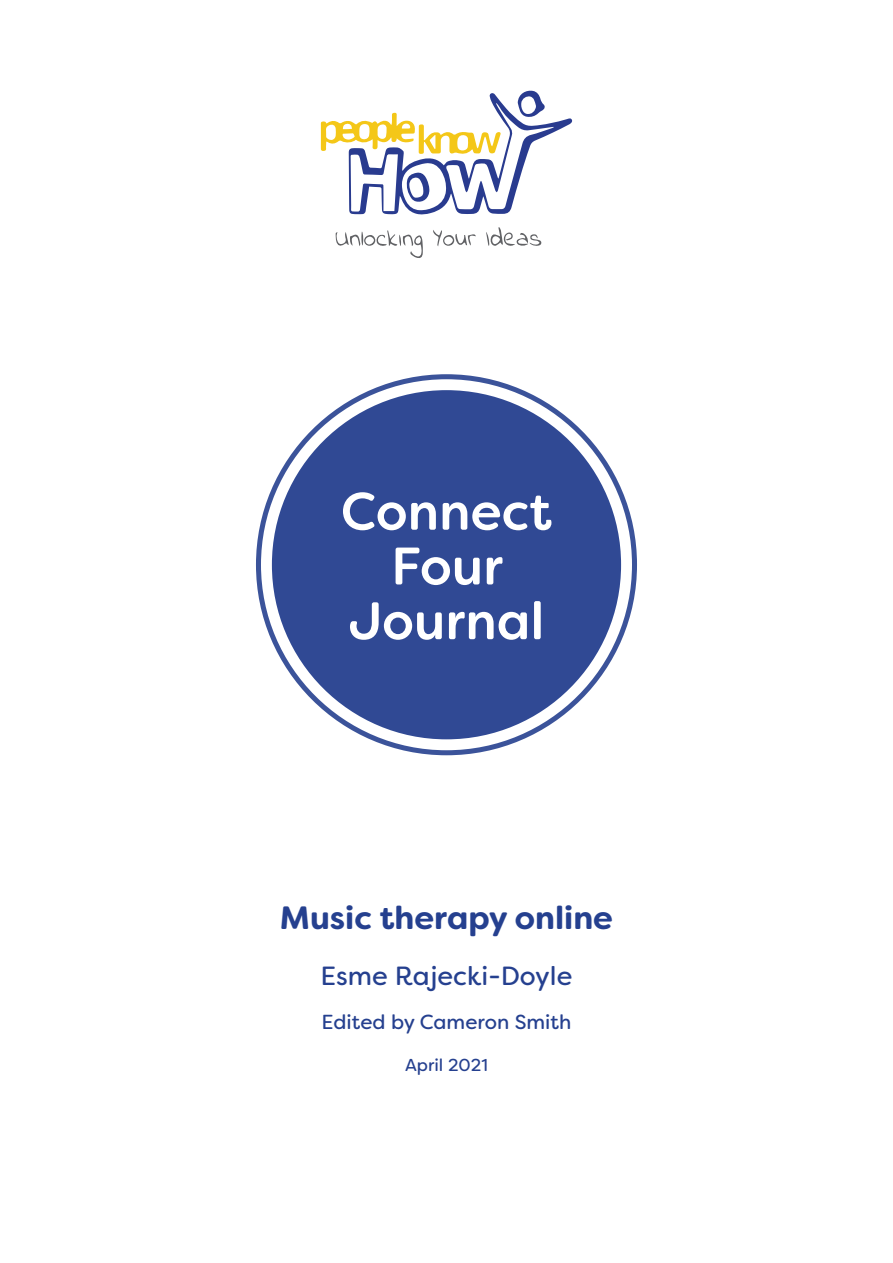
<style>
.page{position:relative;width:893px;height:1263px;background:#fff}
.page>*{position:absolute;margin:0;border:0;box-sizing:border-box;transform-origin:0 0}
.t1{font:500 52.8px/54.8px "Filson Soft";color:#fff;text-align:center}
.t2{font:700 32.25px "Filson Soft";color:#25408f}
.t3{font:26.25px "Filson Soft";color:#25408f}
.t4{font:20.25px "Filson Soft";color:#25408f}
.t5{font:17.25px "Filson Soft";color:#25408f}
</style>
<div class="page">
<svg style="left:433px;top:230px;width:43px;height:16px"></svg>
<svg style="left:486px;top:227px;width:56px;height:19px"></svg>
<svg style="left:336px;top:230px;width:87px;height:28px"></svg>
<svg style="left:321px;top:91px;width:251px;height:124px"></svg>
<div style="left:272px;top:390px;width:349px;height:349px;background:#304994;border-radius:50%"></div>
<h1 class="t1" style="left:341px;top:484px;width:213px">Connect<br>Four<br>Journal</h1>
<h2 class="t2" style="left:280px;top:897px;width:334px">Music therapy online</h2>
<p class="t3" style="left:320px;top:958px;width:254px">Esme Rajecki-Doyle</p>
<p class="t4" style="left:322px;top:1009px;width:251px">Edited by Cameron Smith</p>
<p class="t5" style="left:405px;top:1053px;width:84px">April 2021</p>
</div>
